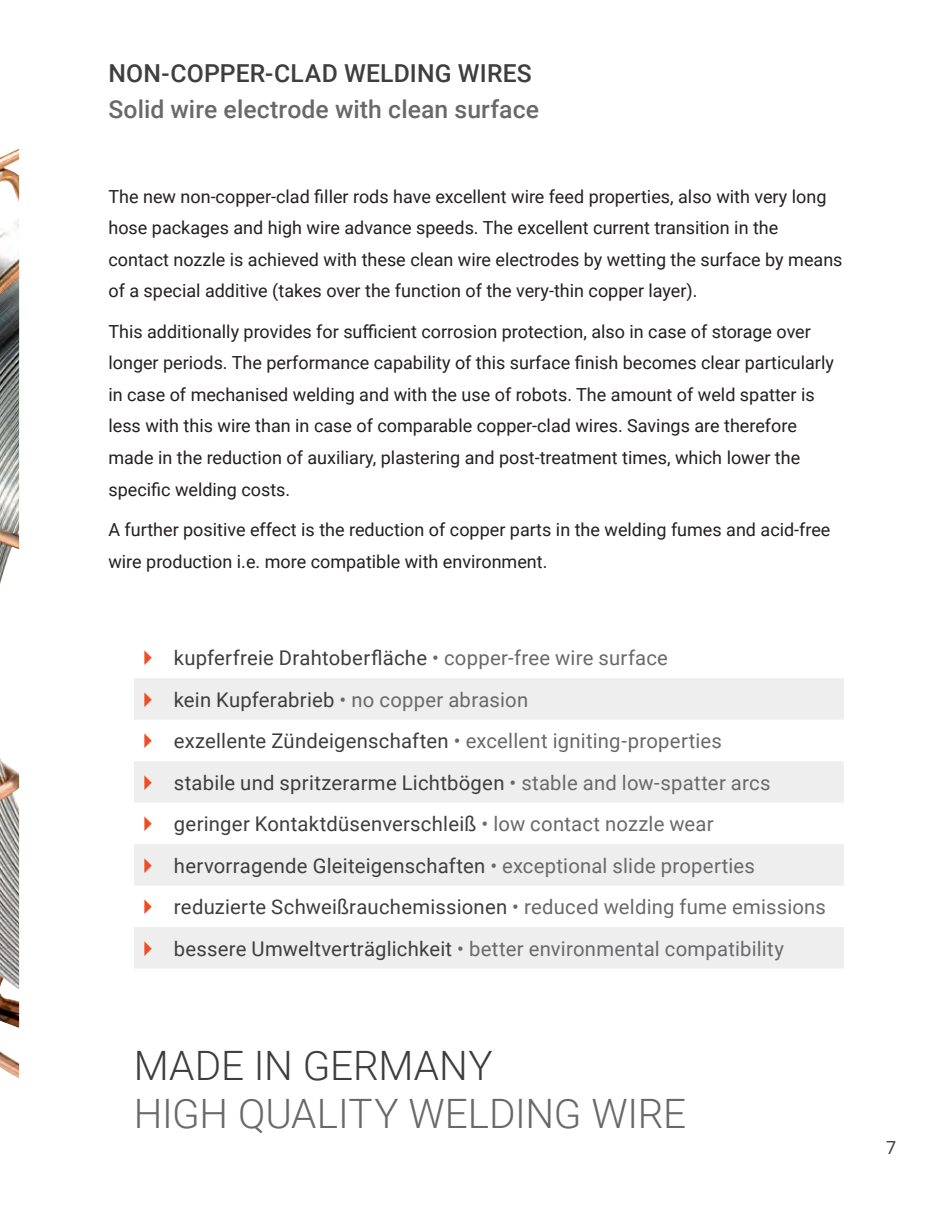
<style>
.page{position:relative;width:944px;height:1212px;background:#fff}
.page>*{position:absolute;margin:0;border:0;box-sizing:border-box;transform-origin:0 0}
.t1{font:300 40.5px "Roboto";letter-spacing:-.005em;color:#69696c}
.t2{font:300 40.5px "Roboto";color:#3e3e3f}
.t3{font:500 24.75px "Roboto";letter-spacing:.005em;color:#69696c}
.t4{font:500 24.75px "Roboto";letter-spacing:.005em;color:#3e3e3f}
.t5{font:20.25px/41.4px "Roboto";letter-spacing:.01em;color:#3e3e3f}
.t6{font:18px/31.5px "Roboto";color:#231f20}
.t7{font:18px "Roboto";color:#3e3e3f}
.s1{color:#69696c}
</style>
<div class="page">
<img style="left:0;top:149px;width:19px;height:929px">
<svg style="left:134px;top:678px;width:710px;height:290px;fill:#eeeeef"></svg>
<svg style="left:145px;top:692px;width:7px;height:15px"></svg>
<svg style="left:145px;top:733px;width:7px;height:15px"></svg>
<svg style="left:145px;top:775px;width:7px;height:15px"></svg>
<svg style="left:145px;top:816px;width:7px;height:15px"></svg>
<svg style="left:145px;top:858px;width:7px;height:15px"></svg>
<svg style="left:145px;top:899px;width:7px;height:15px"></svg>
<svg style="left:145px;top:941px;width:7px;height:14px"></svg>
<h2 class="t4" style="left:108px;top:55px;width:425px">NON-COPPER-CLAD WELDING WIRES</h2>
<h2 class="t3" style="left:108px;top:91px;width:432px">Solid wire electrode with clean surface</h2>
<p class="t6" style="left:108px;top:180px;width:736px">The new non-copper-clad filler rods have excellent wire feed properties, also with very long hose packages and high wire advance speeds. The excellent current transition in the contact nozzle is achieved with these clean wire electrodes by wetting the surface by means of a special additive (takes over the function of the very-thin copper layer).</p>
<p class="t6" style="left:108px;top:315px;width:727px">This additionally provides for sufficient corrosion protection, also in case of storage over longer periods. The performance capability of this surface finish becomes clear particularly in case of mechanised welding and with the use of robots. The amount of weld spatter is less with this wire than in case of comparable copper-clad wires. Savings are therefore made in the reduction of auxiliary, plastering and post-treatment times, which lower the specific welding costs.</p>
<p class="t6" style="left:108px;top:513px;width:723px">A further positive effect is the reduction of copper parts in the welding fumes and acid-free wire production i.e. more compatible with environment.</p>
<p class="t5" style="left:174px;top:637px;width:654px">kupferfreie Drahtoberfläche <span class="s1">• copper-free wire surface<br></span>kein Kupferabrieb <span class="s1">• no copper abrasion<br></span>exzellente Zündeigenschaften <span class="s1">• excellent igniting-properties<br></span>stabile und spritzerarme Lichtbögen <span class="s1">• stable and low-spatter arcs </span>geringer Kontaktdüsenverschleiß <span class="s1">• low contact nozzle wear </span>hervorragende Gleiteigenschaften <span class="s1">• exceptional slide properties </span>reduzierte Schweißrauchemissionen <span class="s1">• reduced welding fume emissions </span>bessere Umweltverträglichkeit <span class="s1">• better environmental compatibility</span></p>
<h1 class="t2" style="left:134px;top:1037px;width:360px">MADE IN GERMANY</h1>
<h1 class="t1" style="left:134px;top:1085px;width:554px">HIGH QUALITY WELDING WIRE</h1>
<p class="t7" style="left:886px;top:1135px;width:12px">7</p>
</div>
